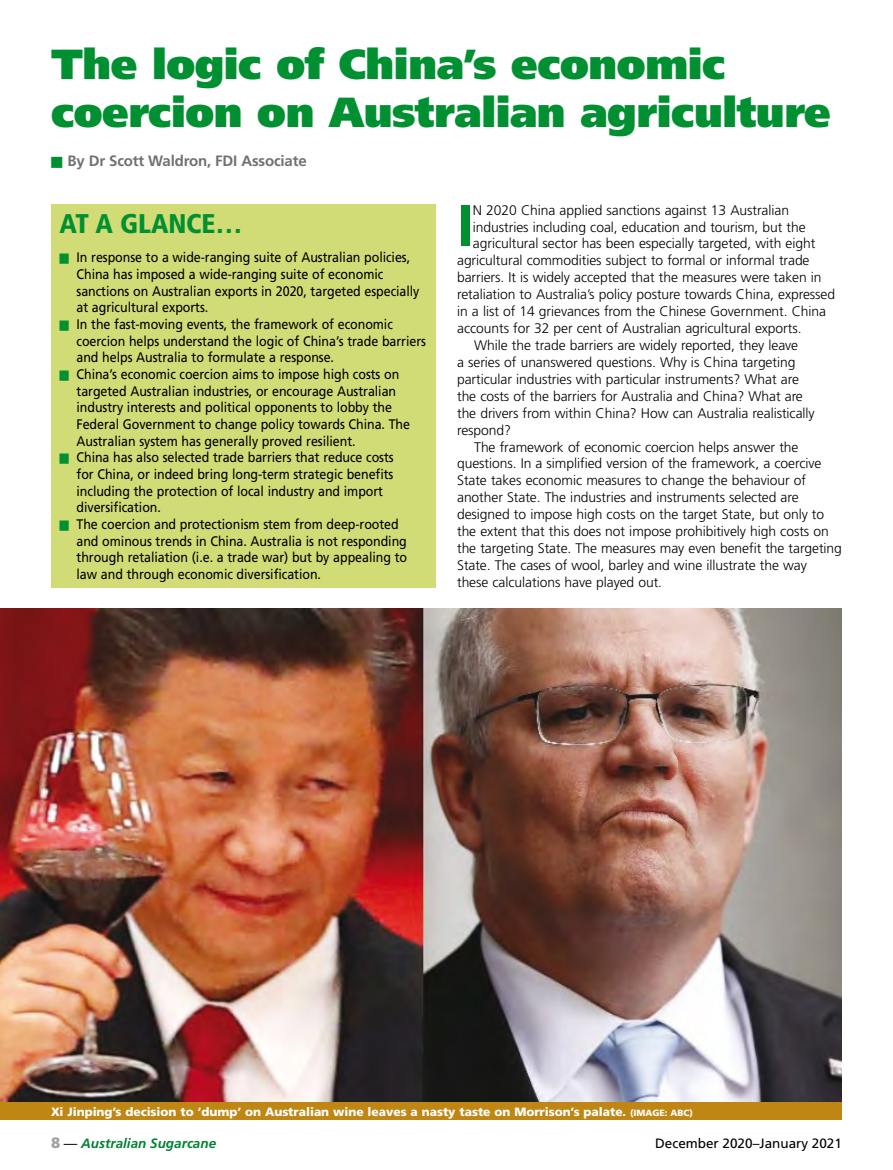
<style>
.page{position:relative;width:893px;height:1170px;background:#fff}
.page>*{position:absolute;margin:0;border:0;box-sizing:border-box;transform-origin:0 0}
.t1{font:700 58.05px "Frutiger";color:#009032}
.t2{font:900 42px/48px "Frutiger";letter-spacing:-.01em;color:#009032}
.t3{font:900 condensed 27px "Frutiger";letter-spacing:-.005em;color:#009032}
.t4{font:700 15px "Frutiger";letter-spacing:-.01em;color:#707172}
.t5{font:300 13.8px "Frutiger";letter-spacing:-.005em;color:#000}
.t6{font:13.8px/16.6px "Frutiger";letter-spacing:-.005em;color:#000;scale:.9 1}
.t7{font:13.5px "Frutiger";color:#000}
.t8{font:italic 700 13.5px "Frutiger";color:#008231}
.t9{font:900 12px "Frutiger";letter-spacing:-.005em;color:#fff}
.s1{font-size:9px}
.s2{font-weight:900;font-style:normal;font-size:15px;color:#9c9e9f}
.s3{font-weight:400;font-style:normal;color:#000}
</style>
<div class="page">
<div style="left:51px;top:204px;width:385px;height:383px;background:#d1dc76"></div>
<img style="left:0;top:608px;width:842px;height:493px">
<div style="left:0;top:1101px;width:842px;height:18px;background:#bf8614"></div>
<h2 class="t2" style="left:51px;top:40px;width:781px">The logic of China’s economic coercion on Australian agriculture</h2>
<p class="t4" style="left:68px;top:152px;width:241px">By Dr Scott Waldron, FDI Associate</p>
<h3 class="t3" style="left:60px;top:207px;width:184px">AT A GLANCE…</h3>
<p class="t6" style="left:77px;top:249px;width:390px">In response to a wide-ranging suite of Australian policies, China has imposed a wide-ranging suite of economic sanctions on Australian exports in 2020, targeted especially at agricultural exports.<br>In the fast-moving events, the framework of economic coercion helps understand the logic of China’s trade barriers and helps Australia to formulate a response.<br>China’s economic coercion aims to impose high costs on targeted Australian industries, or encourage Australian industry interests and political opponents to lobby the Federal Government to change policy towards China. The Australian system has generally proved resilient.<br>China has also selected trade barriers that reduce costs<br>for China, or indeed bring long-term strategic benefits including the protection of local industry and import diversification.<br>The coercion and protectionism stem from deep-rooted<br>and ominous trends in China. Australia is not responding through retaliation (i.e. a trade war) but by appealing to law and through economic diversification.</p>
<h1 class="t1" style="left:457px;top:191px;width:18px">I</h1>
<p class="t5" style="left:473px;top:202px;width:318px">N 2020 China applied sanctions against 13 Australian</p>
<p class="t5" style="left:473px;top:219px;width:334px">industries including coal, education and tourism, but the</p>
<p class="t5" style="left:473px;top:236px;width:344px">agricultural sector has been especially targeted, with eight</p>
<p class="t5" style="left:457px;top:253px;width:354px">agricultural commodities subject to formal or informal trade</p>
<p class="t5" style="left:457px;top:270px;width:366px">barriers. It is widely accepted that the measures were taken in</p>
<p class="t5" style="left:457px;top:286px;width:380px">retaliation to Australia’s policy posture towards China, expressed</p>
<p class="t5" style="left:457px;top:303px;width:371px">in a list of 14 grievances from the Chinese Government. China</p>
<p class="t5" style="left:457px;top:320px;width:346px">accounts for 32 per cent of Australian agricultural exports.</p>
<p class="t5" style="left:474px;top:337px;width:326px">While the trade barriers are widely reported, they leave</p>
<p class="t5" style="left:457px;top:354px;width:340px">a series of unanswered questions. Why is China targeting</p>
<p class="t5" style="left:457px;top:371px;width:343px">particular industries with particular instruments? What are</p>
<p class="t5" style="left:457px;top:388px;width:347px">the costs of the barriers for Australia and China? What are</p>
<p class="t5" style="left:457px;top:405px;width:359px">the drivers from within China? How can Australia realistically</p>
<p class="t5" style="left:457px;top:422px;width:56px">respond?</p>
<p class="t5" style="left:474px;top:439px;width:326px">The framework of economic coercion helps answer the</p>
<p class="t5" style="left:457px;top:456px;width:366px">questions. In a simplified version of the framework, a coercive</p>
<p class="t5" style="left:457px;top:472px;width:351px">State takes economic measures to change the behaviour of</p>
<p class="t5" style="left:457px;top:489px;width:343px">another State. The industries and instruments selected are</p>
<p class="t5" style="left:457px;top:506px;width:369px">designed to impose high costs on the target State, but only to</p>
<p class="t5" style="left:457px;top:523px;width:373px">the extent that this does not impose prohibitively high costs on</p>
<p class="t5" style="left:457px;top:540px;width:386px">the targeting State. The measures may even benefit the targeting</p>
<p class="t5" style="left:457px;top:557px;width:351px">State. The cases of wool, barley and wine illustrate the way</p>
<p class="t5" style="left:457px;top:574px;width:207px">these calculations have played out.</p>
<p class="t9" style="left:51px;top:1103px;width:643px">Xi Jinping’s decision to ‘dump’ on Australian wine leaves a nasty taste on Morrison’s palate. <span class="s1">(IMAGE: ABC)</span></p>
<p class="t8" style="left:51px;top:1134px;width:167px"><span class="s2">8</span> <span class="s3">—</span> Australian Sugarcane</p>
<p class="t7" style="left:655px;top:1134px;width:188px">December 2020–January 2021</p>
</div>
